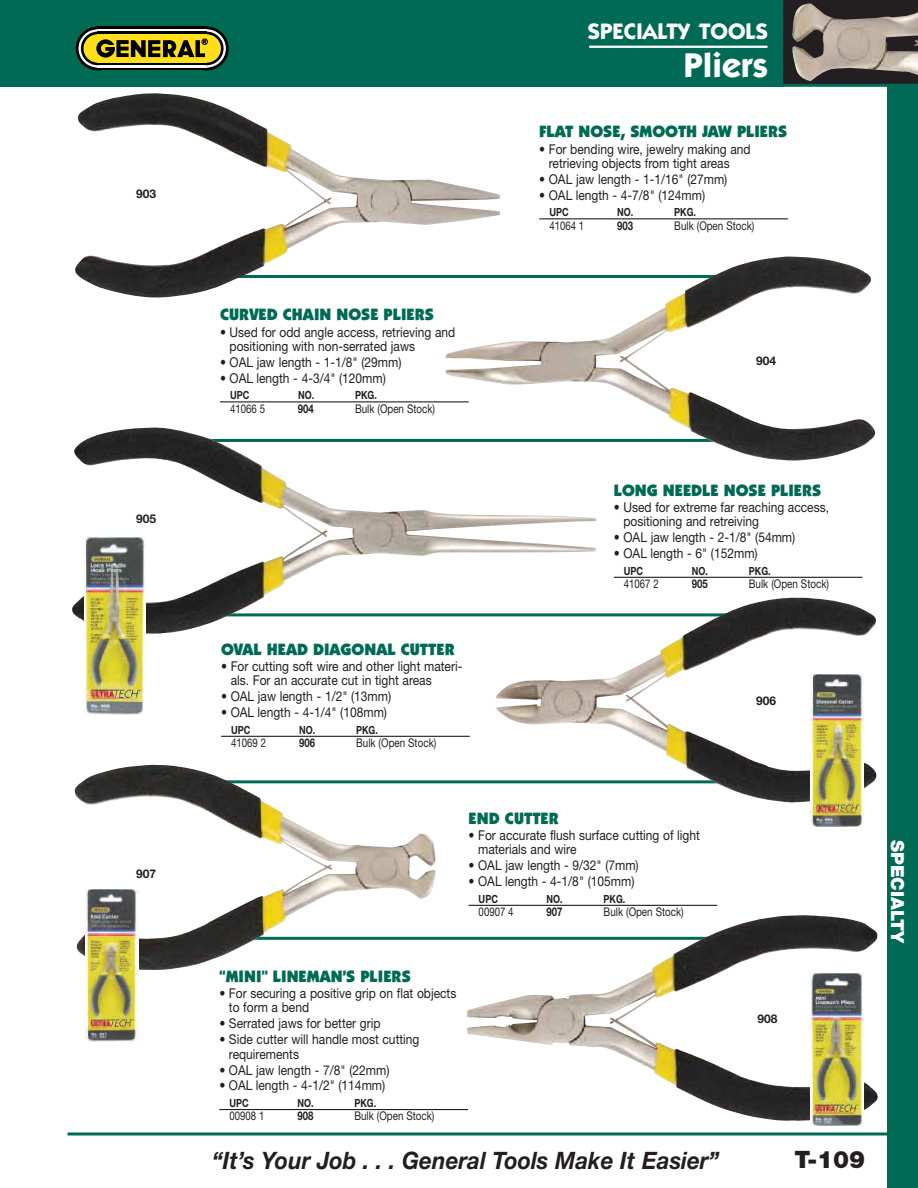
<style>
.page{position:relative;width:918px;height:1188px;background:#fff}
.page>*{position:absolute;margin:0;border:0;box-sizing:border-box;transform-origin:0 0}
.t1{font:700 34.5px "Itc Kabel";color:#fff}
.t2{font:italic 700 24px "Helvetica Neue";color:#231f20;scale:.93 1}
.t3{font:900 24px "Helvetica Neue";color:#231f20}
.t4{font:700 22.5px "Itc Kabel";color:#fff}
.t5{font:900 18px "Helvetica Neue";color:#fff}
.t6{font:900 16.5px "Itc Kabel";color:#006a55}
.t7{font:13.5px/14.4px "Helvetica Neue";color:#231f20;scale:.89 1}
.t8{font:12px "Helvetica Neue";color:#231f20;scale:.82 1}
.t9{font:12px "Helvetica Neue";color:#231f20;scale:.8 1}
.t10{font:700 12px "Helvetica Neue";color:#231f20}
.t11{font:700 12px "Helvetica Neue";color:#231f20;scale:.8 1}
.t12{font:700 11.25px "Helvetica Neue";color:#231f20;scale:.8 1}
</style>
<div class="page">
<div style="left:888px;top:86px;width:30px;height:1102px;background:#006a55"></div>
<div style="left:0;top:0;width:783px;height:87px;background:#006a55"></div>
<div style="left:783px;top:0;width:135px;height:85px;background:#231f20"></div>
<img style="left:792px;top:3px;width:126px;height:78px">
<hr style="left:68px;top:84px;width:850px;height:3px;background:#006a55">
<svg style="left:76px;top:27px;width:44px;height:43px"></svg>
<svg style="left:185px;top:27px;width:44px;height:43px"></svg>
<div style="left:98px;top:27px;width:109px;height:43px;background:#000"></div>
<svg style="left:79px;top:29px;width:38px;height:39px"></svg>
<svg style="left:188px;top:29px;width:38px;height:39px"></svg>
<svg style="left:98px;top:29px;width:109px;height:39px"></svg>
<div style="left:81px;top:32px;width:33px;height:33px;background:#000;border-radius:50%"></div>
<svg style="left:190px;top:32px;width:34px;height:33px"></svg>
<div style="left:98px;top:32px;width:109px;height:33px;background:#000"></div>
<div style="left:83px;top:34px;width:29px;height:29px;background:#ffdf1b;border-radius:50%"></div>
<div style="left:98px;top:34px;width:109px;height:29px;background:#ffdf1b"></div>
<div style="left:193px;top:34px;width:28px;height:29px;background:#ffdf1b;border-radius:50%"></div>
<svg style="left:96px;top:39px;width:19px;height:19px"></svg>
<div style="left:101px;top:44px;width:9px;height:9px;background:#ffdf1b;border-radius:50%"></div>
<svg style="left:105px;top:39px;width:103px;height:18px"></svg>
<hr style="left:589px;top:46px;width:179px;height:2px;background:#fff">
<svg style="left:68px;top:1132px;width:820px;height:4px;background:#3f8e7e"></svg>
<hr style="left:242px;top:937px;width:479px;height:3px;background:#006a55">
<hr style="left:215px;top:780px;width:511px;height:3px;background:#006a55">
<hr style="left:539px;top:218px;width:249px;height:1px;background:#231f20">
<hr style="left:221px;top:736px;width:249px;height:1px;background:#231f20">
<hr style="left:220px;top:401px;width:249px;height:1px;background:#231f20">
<hr style="left:614px;top:577px;width:248px;height:1px;background:#231f20">
<hr style="left:469px;top:905px;width:248px;height:1px;background:#231f20">
<hr style="left:219px;top:1109px;width:249px;height:1px;background:#231f20">
<img style="left:75px;top:93px;width:425px;height:205px">
<img style="left:445px;top:256px;width:431px;height:205px">
<img style="left:72px;top:427px;width:525px;height:207px">
<img style="left:495px;top:597px;width:382px;height:206px">
<img style="left:74px;top:764px;width:362px;height:206px">
<img style="left:467px;top:915px;width:411px;height:206px">
<img style="left:84px;top:536px;width:62px;height:178px">
<img style="left:811px;top:674px;width:53px;height:153px">
<img style="left:86px;top:889px;width:53px;height:153px">
<img style="left:811px;top:973px;width:53px;height:153px">
<p class="t10" style="left:136px;top:189px;width:22px">903</p>
<p class="t10" style="left:136px;top:515px;width:22px">905</p>
<p class="t10" style="left:136px;top:869px;width:22px">907</p>
<h3 class="t4" style="left:588px;top:23px;width:182px">SPECIALTY TOOLS</h3>
<h1 class="t1" style="left:684px;top:52px;width:86px">Pliers</h1>
<p class="t6" style="left:539px;top:125px;width:250px">FLAT NOSE, SMOOTH JAW PLIERS</p>
<p class="t7" style="left:549px;top:143px;width:228px;text-indent:-10px">• For bending wire, jewelry making and retrieving objects from tight areas</p>
<p class="t7" style="left:539px;top:173px;width:213px">• OAL jaw length - 1-1/16" (27mm)</p>
<p class="t7" style="left:539px;top:189px;width:188px">• OAL length - 4-7/8" (124mm)</p>
<p class="t12" style="left:549px;top:208px;width:26px">UPC</p>
<p class="t12" style="left:617px;top:208px;width:22px">NO.</p>
<p class="t12" style="left:674px;top:208px;width:29px">PKG.</p>
<p class="t9" style="left:549px;top:221px;width:45px">41064 1</p>
<p class="t11" style="left:617px;top:221px;width:22px">903</p>
<p class="t8" style="left:674px;top:221px;width:99px">Bulk (Open Stock)</p>
<p class="t6" style="left:220px;top:308px;width:216px">CURVED CHAIN NOSE PLIERS</p>
<p class="t7" style="left:230px;top:326px;width:255px;text-indent:-10px">• Used for odd angle access, retrieving and positioning with non-serrated jaws</p>
<p class="t7" style="left:220px;top:356px;width:205px">• OAL jaw length - 1-1/8" (29mm)</p>
<p class="t7" style="left:220px;top:372px;width:188px">• OAL length - 4-3/4" (120mm)</p>
<p class="t12" style="left:230px;top:391px;width:26px">UPC</p>
<p class="t12" style="left:298px;top:391px;width:22px">NO.</p>
<p class="t12" style="left:355px;top:391px;width:29px">PKG.</p>
<p class="t9" style="left:230px;top:404px;width:45px">41066 5</p>
<p class="t11" style="left:298px;top:404px;width:22px">904</p>
<p class="t8" style="left:355px;top:404px;width:99px">Bulk (Open Stock)</p>
<p class="t10" style="left:756px;top:356px;width:22px">904</p>
<p class="t6" style="left:614px;top:484px;width:209px">LONG NEEDLE NOSE PLIERS</p>
<p class="t6" style="left:221px;top:643px;width:235px">OVAL HEAD DIAGONAL CUTTER</p>
<p class="t7" style="left:231px;top:660px;width:262px;text-indent:-10px">• For cutting soft wire and other light materi&shy;als. For an accurate cut in tight areas</p>
<p class="t7" style="left:221px;top:691px;width:193px">• OAL jaw length - 1/2" (13mm)</p>
<p class="t7" style="left:221px;top:707px;width:188px">• OAL length - 4-1/4" (108mm)</p>
<p class="t12" style="left:231px;top:726px;width:26px">UPC</p>
<p class="t12" style="left:299px;top:726px;width:22px">NO.</p>
<p class="t12" style="left:356px;top:726px;width:29px">PKG.</p>
<p class="t9" style="left:231px;top:739px;width:45px">41069 2</p>
<p class="t11" style="left:299px;top:739px;width:22px">906</p>
<p class="t8" style="left:356px;top:739px;width:99px">Bulk (Open Stock)</p>
<p class="t6" style="left:469px;top:812px;width:92px">END CUTTER</p>
<p class="t7" style="left:623px;top:501px;width:233px;text-indent:-10px">• Used for extreme far reaching access, positioning and retreiving</p>
<p class="t7" style="left:614px;top:532px;width:205px">• OAL jaw length - 2-1/8" (54mm)</p>
<p class="t7" style="left:614px;top:548px;width:163px">• OAL length - 6" (152mm)</p>
<p class="t12" style="left:624px;top:567px;width:26px">UPC</p>
<p class="t12" style="left:692px;top:567px;width:22px">NO.</p>
<p class="t12" style="left:749px;top:567px;width:29px">PKG.</p>
<p class="t9" style="left:624px;top:580px;width:45px">41067 2</p>
<p class="t11" style="left:692px;top:580px;width:22px">905</p>
<p class="t8" style="left:749px;top:580px;width:99px">Bulk (Open Stock)</p>
<p class="t10" style="left:756px;top:696px;width:22px">906</p>
<p class="t7" style="left:478px;top:829px;width:251px;text-indent:-10px">• For accurate flush surface cutting of light materials and wire</p>
<p class="t7" style="left:469px;top:860px;width:193px">• OAL jaw length - 9/32" (7mm)</p>
<p class="t7" style="left:469px;top:876px;width:188px">• OAL length - 4-1/8" (105mm)</p>
<p class="t12" style="left:479px;top:895px;width:26px">UPC</p>
<p class="t12" style="left:547px;top:895px;width:22px">NO.</p>
<p class="t12" style="left:604px;top:895px;width:29px">PKG.</p>
<p class="t9" style="left:479px;top:908px;width:45px">00907 4</p>
<p class="t11" style="left:547px;top:908px;width:22px">907</p>
<p class="t8" style="left:604px;top:908px;width:99px">Bulk (Open Stock)</p>
<p class="t6" style="left:219px;top:970px;width:193px">“MINI” LINEMAN’S PLIERS</p>
<p class="t7" style="left:229px;top:987px;width:257px;text-indent:-10px">• For securing a positive grip on flat objects to form a bend</p>
<p class="t7" style="left:219px;top:1018px;width:183px">• Serrated jaws for better grip</p>
<p class="t7" style="left:229px;top:1034px;width:216px;text-indent:-10px">• Side cutter will handle most cutting requirements</p>
<p class="t7" style="left:219px;top:1064px;width:193px">• OAL jaw length - 7/8" (22mm)</p>
<p class="t7" style="left:219px;top:1080px;width:188px">• OAL length - 4-1/2" (114mm)</p>
<p class="t12" style="left:229px;top:1099px;width:26px">UPC</p>
<p class="t12" style="left:297px;top:1099px;width:22px">NO.</p>
<p class="t12" style="left:354px;top:1099px;width:29px">PKG.</p>
<p class="t9" style="left:229px;top:1112px;width:45px">00908 1</p>
<p class="t11" style="left:297px;top:1112px;width:22px">908</p>
<p class="t8" style="left:354px;top:1112px;width:99px">Bulk (Open Stock)</p>
<p class="t10" style="left:758px;top:1015px;width:22px">908</p>
<h2 class="t2" style="left:212px;top:1152px;width:547px">“It’s Your Job . . . General Tools Make It Easier”</h2>
<h2 class="t3" style="left:795px;top:1150px;width:72px">T-109</h2>
<h3 class="t5" style="left:904px;top:840px;width:105px;rotate:90deg">SPECIALTY</h3>
</div>
